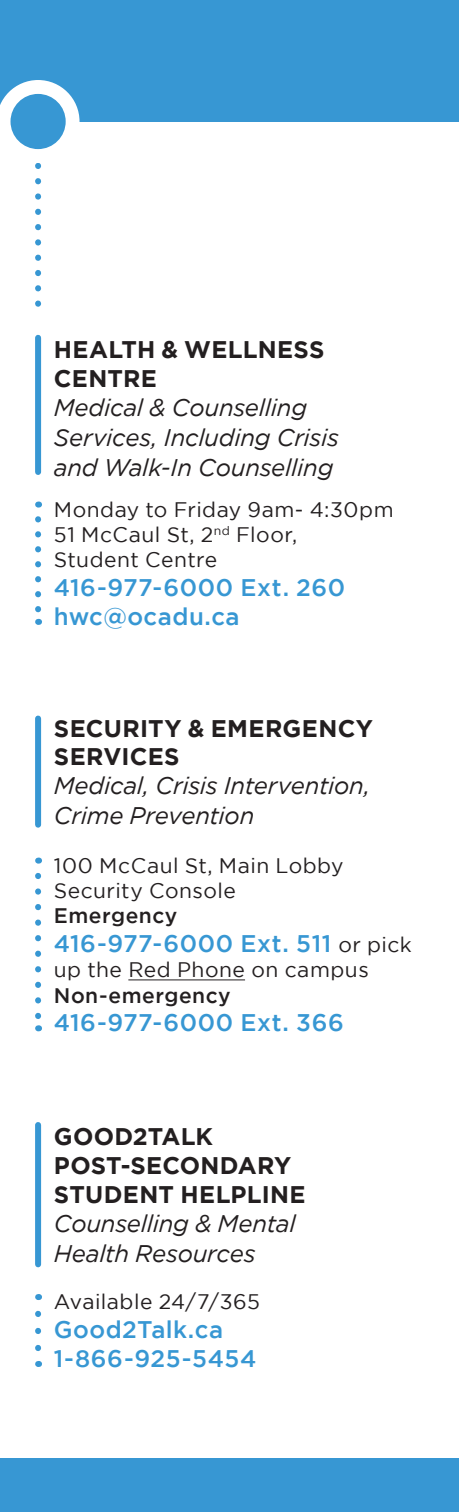
<style>
.page{position:relative;width:459px;height:1512px;background:#fff}
.page>*{position:absolute;margin:0;border:0;box-sizing:border-box;transform-origin:0 0}
.body{font:italic 24px/30px "Gotham";letter-spacing:-.01em;color:#231f20}
.body-2{font:500 24px "Gotham";letter-spacing:.02em;color:#3797d3}
.body-3{font:700 24px/28.8px "Gotham";letter-spacing:.01em;color:#231f20}
.body-4{font:21px "Gotham";letter-spacing:.025em;color:#231f20}
.body-5{font:500 21px "Gotham";letter-spacing:.025em;color:#231f20}
.s1{font-weight:400;font-size:21px;color:#231f20}
</style>
<div class="page">
<svg style="left:35px;top:1314px;width:6px;height:53px"></svg>
<div style="left:35px;top:1125px;width:6px;height:139px;background:#3797d3"></div>
<svg style="left:35px;top:519px;width:6px;height:106px"></svg>
<div style="left:35px;top:338px;width:6px;height:134px;background:#3797d3"></div>
<div style="left:0;top:0;width:459px;height:122px;background:#3797d3"></div>
<div style="left:0;top:1458px;width:459px;height:54px;background:#3797d3"></div>
<svg style="left:35px;top:876px;width:6px;height:155px"></svg>
<hr style="left:128px;top:979px;width:117px;height:1px;background:#231f20">
<div style="left:35px;top:719px;width:6px;height:106px;background:#3797d3"></div>
<svg style="left:0;top:80px;width:80px;height:227px"></svg>
<div style="left:11px;top:94px;width:55px;height:55px;background:#3797d3;border-radius:50%"></div>
<p class="body-3" style="left:54px;top:334px;width:272px">HEALTH &amp; WELLNESS<br>CENTRE</p>
<p class="body" style="left:54px;top:392px;width:287px">Medical &amp; Counselling<br>Services, Including Crisis and Walk-In Counselling</p>
<p class="body-4" style="left:54px;top:498px;width:341px">Monday to Friday 9am- 4:30pm</p>
<p class="body-4" style="left:54px;top:523px;width:245px">51 McCaul St, 2<sup>nd</sup> Floor,</p>
<p class="body-4" style="left:54px;top:548px;width:165px">Student Centre</p>
<p class="body-2" style="left:54px;top:574px;width:293px">416-977-6000 Ext. 260</p>
<p class="body-2" style="left:54px;top:603px;width:187px">hwc@ocadu.ca</p>
<p class="body-3" style="left:54px;top:713px;width:320px">SECURITY &amp; EMERGENCY<br>SERVICES</p>
<p class="body" style="left:54px;top:771px;width:318px">Medical, Crisis Intervention,<br>Crime Prevention</p>
<p class="body-4" style="left:54px;top:854px;width:291px">100 McCaul St, Main Lobby</p>
<p class="body-4" style="left:54px;top:879px;width:184px">Security Console</p>
<p class="body-5" style="left:54px;top:904px;width:125px">Emergency</p>
<p class="body-2" style="left:54px;top:930px;width:360px">416-977-6000 Ext. 511 <span class="s1">or pick</span></p>
<p class="body-4" style="left:54px;top:958px;width:317px">up the Red Phone on campus</p>
<p class="body-5" style="left:54px;top:983px;width:179px">Non-emergency</p>
<p class="body-2" style="left:54px;top:1009px;width:291px">416-977-6000 Ext. 366</p>
<p class="body-3" style="left:54px;top:1122px;width:253px">GOOD2TALK<br>POST-SECONDARY<br>STUDENT HELPLINE</p>
<p class="body" style="left:54px;top:1208px;width:243px">Counselling &amp; Mental<br>Health Resources</p>
<p class="body-4" style="left:54px;top:1290px;width:208px">Available 24/7/365</p>
<p class="body-2" style="left:54px;top:1316px;width:171px">Good2Talk.ca</p>
<p class="body-2" style="left:54px;top:1345px;width:204px">1-866-925-5454</p>
</div>
